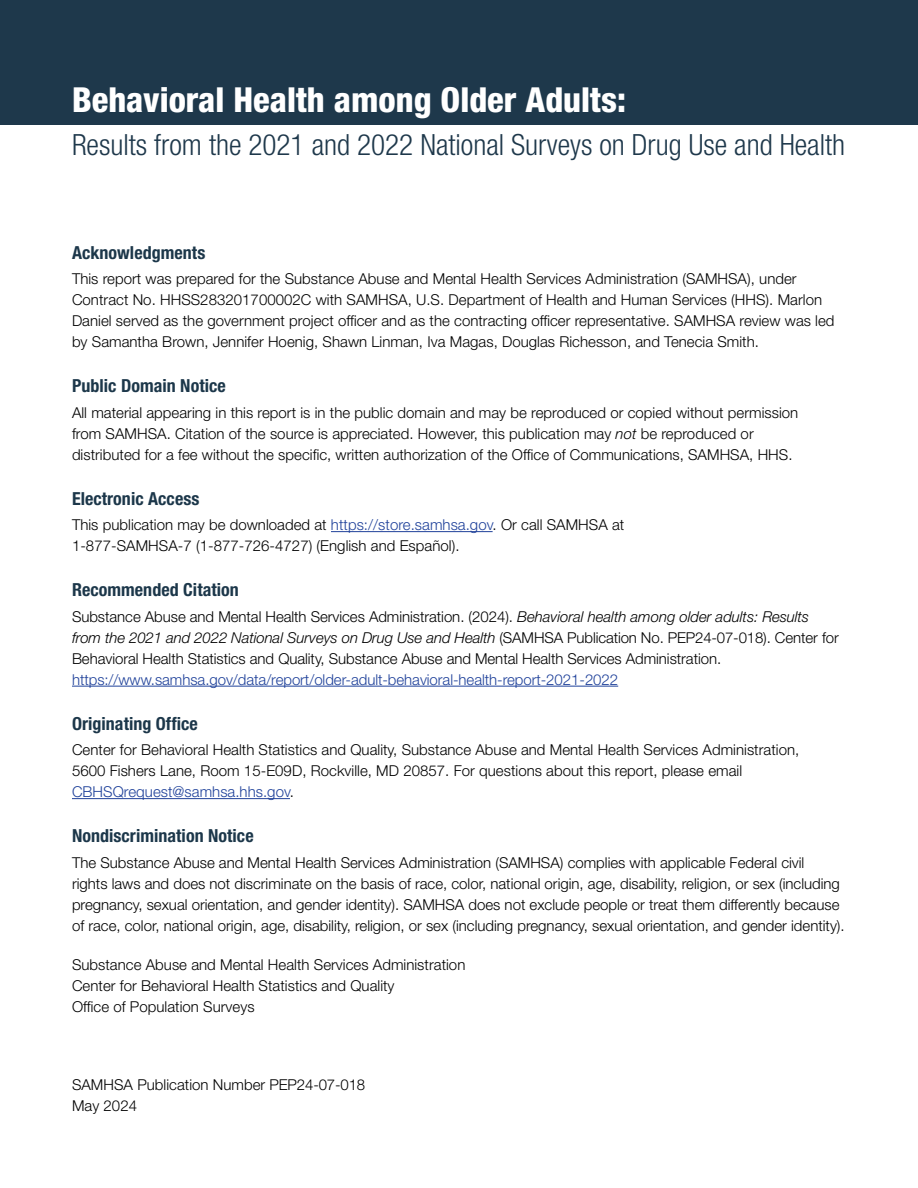
<style>
.page{position:relative;width:918px;height:1188px;background:#fff}
.page>*{position:absolute;margin:0;border:0;box-sizing:border-box;transform-origin:0 0}
.t1{font:800 condensed 34.5px "Helvetica Neue LT Std";color:#fff}
.t2{font:300 condensed 29.25px "Helvetica Neue LT Std";color:#1e384b}
.t3{font:700 condensed 18px "Helvetica Neue LT Std";letter-spacing:.005em;color:#1c374a}
.t4{font:300 15px/21px "Helvetica Neue LT Std";letter-spacing:.005em;color:#000}
.s1{font-style:italic}
.s2{color:#1f419a}
</style>
<div class="page">
<div style="left:0;top:0;width:918px;height:124px;background:#1e384b"></div>
<hr style="left:331px;top:531px;width:162px;height:1px;background:#1f419a">
<hr style="left:72px;top:686px;width:546px;height:1px;background:#1f419a">
<hr style="left:72px;top:798px;width:218px;height:1px;background:#1f419a">
<h2 class="t1" style="left:72px;top:78px;width:556px">Behavioral Health among Older Adults:</h2>
<h2 class="t2" style="left:72px;top:128px;width:775px">Results from the 2021 and 2022 National Surveys on Drug Use and Health</h2>
<h3 class="t3" style="left:72px;top:241px;width:135px">Acknowledgments</h3>
<p class="t4" style="left:72px;top:268px;width:764px">This report was prepared for the Substance Abuse and Mental Health Services Administration (SAMHSA), under Contract No. HHSS283201700002C with SAMHSA, U.S. Department of Health and Human Services (HHS). Marlon Daniel served as the government project officer and as the contracting officer representative. SAMHSA review was led by Samantha Brown, Jennifer Hoenig, Shawn Linman, Iva Magas, Douglas Richesson, and Tenecia Smith.</p>
<h3 class="t3" style="left:72px;top:375px;width:155px">Public Domain Notice</h3>
<p class="t4" style="left:72px;top:401px;width:728px">All material appearing in this report is in the public domain and may be reproduced or copied without permission from SAMHSA. Citation of the source is appreciated. However, this publication may <span class="s1">not</span> be reproduced or distributed for a fee without the specific, written authorization of the Office of Communications, SAMHSA, HHS.</p>
<h3 class="t3" style="left:72px;top:487px;width:129px">Electronic Access</h3>
<p class="t4" style="left:72px;top:514px;width:554px">This publication may be downloaded at <span class="s2">https://store.samhsa.gov</span>. Or call SAMHSA at<br>1-877-SAMHSA-7 (1-877-726-4727) (English and Español).</p>
<h3 class="t3" style="left:72px;top:579px;width:168px">Recommended Citation</h3>
<p class="t4" style="left:72px;top:605px;width:768px">Substance Abuse and Mental Health Services Administration. (2024). <span class="s1">Behavioral health among older adults: Results from the 2021 and 2022 National Surveys on Drug Use and Health</span> (SAMHSA Publication No. PEP24-07-018). Center for Behavioral Health Statistics and Quality, Substance Abuse and Mental Health Services Administration. <span class="s2">https://www.samhsa.gov/data/report/older-adult-behavioral-health-report-2021-2022</span></p>
<h3 class="t3" style="left:72px;top:712px;width:127px">Originating Office</h3>
<p class="t4" style="left:72px;top:739px;width:729px">Center for Behavioral Health Statistics and Quality, Substance Abuse and Mental Health Services Administration,<br>5600 Fishers Lane, Room 15-E09D, Rockville, MD 20857. For questions about this report, please email<br><span class="s2">CBHSQrequest@samhsa.hhs.gov</span>.</p>
<h3 class="t3" style="left:72px;top:825px;width:183px">Nondiscrimination Notice</h3>
<p class="t4" style="left:72px;top:851px;width:774px">The Substance Abuse and Mental Health Services Administration (SAMHSA) complies with applicable Federal civil<br>rights laws and does not discriminate on the basis of race, color, national origin, age, disability, religion, or sex (including pregnancy, sexual orientation, and gender identity). SAMHSA does not exclude people or treat them differently because of race, color, national origin, age, disability, religion, or sex (including pregnancy, sexual orientation, and gender identity).</p>
<p class="t4" style="left:72px;top:953px;width:395px">Substance Abuse and Mental Health Services Administration</p>
<p class="t4" style="left:72px;top:974px;width:324px">Center for Behavioral Health Statistics and Quality</p>
<p class="t4" style="left:72px;top:995px;width:184px">Office of Population Surveys</p>
<p class="t4" style="left:72px;top:1073px;width:295px">SAMHSA Publication Number PEP24-07-018</p>
<p class="t4" style="left:72px;top:1094px;width:67px">May 2024</p>
</div>
